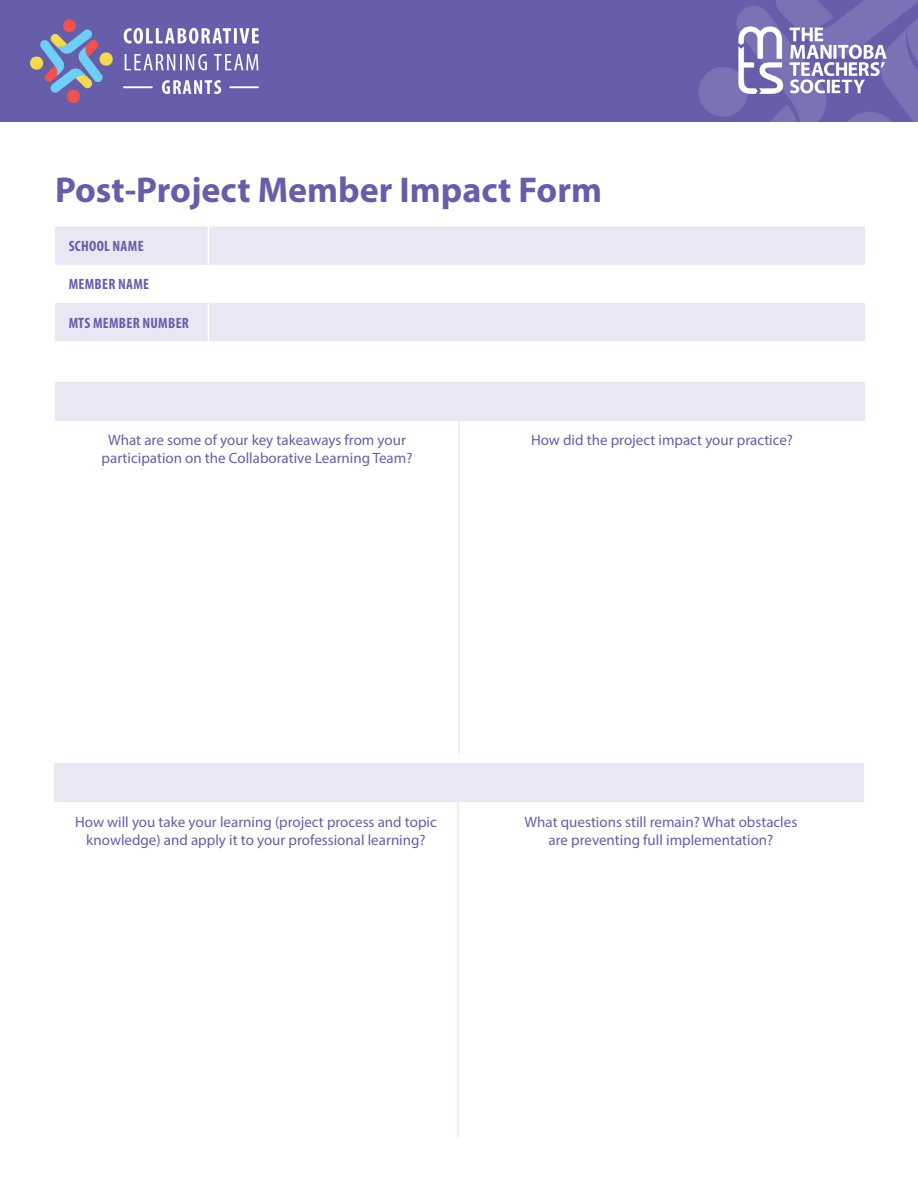
<style>
.page{position:relative;width:918px;height:1188px;background:#fff}
.page>*{position:absolute;margin:0;border:0;box-sizing:border-box;transform-origin:0 0}
.t1{font:700 36px "Myriad Pro";color:#675ea9}
.t2{font:15px/18px "Myriad Pro";color:#675ea9;text-align:center}
.t3{font:700 condensed 15px "Myriad Pro";letter-spacing:.02em;color:#675ea9}
</style>
<div class="page">
<img style="left:0;top:0;width:918px;height:121px">
<svg style="left:55px;top:226px;width:810px;height:115px;fill:#e9e7f4"></svg>
<hr style="left:208px;top:226px;width:1px;height:39px;background:#fff">
<hr style="left:208px;top:265px;width:1px;height:38px;background:#fff">
<hr style="left:208px;top:303px;width:1px;height:38px;background:#fff">
<div style="left:55px;top:382px;width:810px;height:39px;background:#e9e7f4"></div>
<hr style="left:458px;top:421px;width:2px;height:333px;background:#e9e7f4">
<div style="left:54px;top:764px;width:810px;height:38px;background:#e9e7f4"></div>
<hr style="left:457px;top:802px;width:2px;height:335px;background:#e9e7f4">
<h1 class="t1" style="left:55px;top:167px;width:548px">Post-Project Member Impact Form</h1>
<p class="t3" style="left:69px;top:237px;width:76px">SCHOOL NAME</p>
<p class="t3" style="left:69px;top:275px;width:82px">MEMBER NAME</p>
<p class="t3" style="left:69px;top:313px;width:122px">MTS MEMBER NUMBER</p>
<p class="t2" style="left:102px;top:431px;width:312px">What are some of your key takeaways from your participation on the Collaborative Learning Team?</p>
<p class="t2" style="left:531px;top:431px;width:264px">How did the project impact your practice?</p>
<p class="t2" style="left:75px;top:812px;width:363px">How will you take your learning (project process and topic knowledge) and apply it to your professional learning?</p>
<p class="t2" style="left:525px;top:812px;width:274px">What questions still remain? What obstacles are preventing full implementation?</p>
</div>
